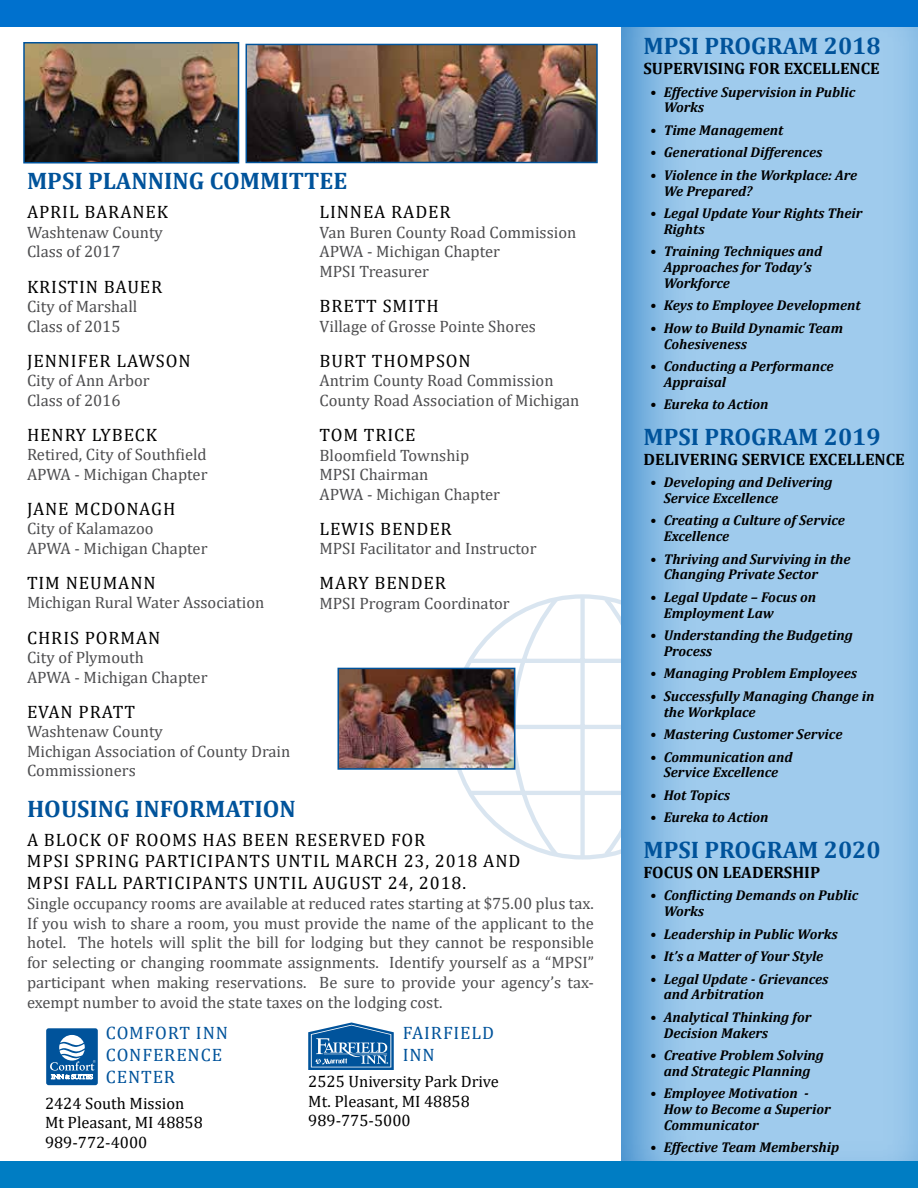
<style>
.page{position:relative;width:918px;height:1188px;background:#fff}
.page>*{position:absolute;margin:0;border:0;box-sizing:border-box;transform-origin:0 0}
.t1{font:700 24px "Cambria";color:#00539b}
.t2{font:18px/21.6px "Cambria";letter-spacing:.05em;color:#000}
.t3{font:18px/21.6px "Cambria";letter-spacing:.05em;color:#00539b}
.t4{font:16.5px/19.5px "Cambria";color:#4d4d4f}
.t5{font:16.5px/19.5px "Cambria";color:#000}
.t6{font:700 16.5px "Cambria";color:#000}
.t7{font:italic 700 14.25px/15.8px "Cambria";color:#000}
</style>
<div class="page">
<svg style="left:448px;top:594px;width:172px;height:266px"></svg>
<div style="left:620px;top:0;width:298px;height:1188px;background:#007dc3;opacity:.75"></div>
<div style="left:46px;top:1028px;width:52px;height:57px;background:#00539b;border-radius:2px"></div>
<svg style="left:50px;top:1035px;width:46px;height:44px"></svg>
<svg style="left:308px;top:1023px;width:86px;height:47px;background:#4581b6"></svg>
<img style="left:26px;top:45px;width:210px;height:116px">
<div style="left:23px;top:42px;width:216px;height:122px;border:2px solid #00539b"></div>
<img style="left:249px;top:47px;width:346px;height:113px">
<div style="left:246px;top:44px;width:352px;height:119px;border:2px solid #00539b"></div>
<img style="left:341px;top:671px;width:171px;height:96px">
<div style="left:338px;top:668px;width:177px;height:102px;border:2px solid #00539b"></div>
<div style="left:0;top:1161px;width:918px;height:27px;background:#007dc3"></div>
<div style="left:0;top:0;width:918px;height:27px;background:#0071ce"></div>
<h1 class="t1" style="left:27px;top:164px;width:120px">MPSI PLANNING</h1>
<h1 class="t1" style="left:210px;top:164px;width:85px">COMMITTEE</h1>
<p class="t2" style="left:27px;top:201px;width:143px">April Baranek</p>
<p class="t4" style="left:27px;top:222px;width:137px">Washtenaw County<br>Class of 2017</p>
<p class="t2" style="left:27px;top:275px;width:137px">Kristin Bauer</p>
<p class="t4" style="left:27px;top:297px;width:112px">City of Marshall<br>Class of 2015</p>
<p class="t2" style="left:27px;top:350px;width:103px">Jennifer Laws</p>
<p class="t2" style="left:166px;top:350px;width:26px">on</p>
<p class="t4" style="left:27px;top:371px;width:124px">City of Ann Arbor<br>Class of 2016</p>
<p class="t2" style="left:27px;top:424px;width:132px">Henry Lybeck</p>
<p class="t4" style="left:27px;top:445px;width:182px">Retired, City of Southfield<br>APWA - Michigan Chapter</p>
<p class="t2" style="left:27px;top:498px;width:150px">Jane McDonagh</p>
<p class="t4" style="left:27px;top:519px;width:182px">City of Kalamazoo<br>APWA - Michigan Chapter</p>
<p class="t2" style="left:27px;top:572px;width:130px">Tim Neumann</p>
<p class="t4" style="left:27px;top:593px;width:239px">Michigan Rural Water Association</p>
<p class="t2" style="left:27px;top:626px;width:135px">Chris Porman</p>
<p class="t4" style="left:27px;top:648px;width:182px">City of Plymouth<br>APWA - Michigan Chapter</p>
<p class="t2" style="left:27px;top:701px;width:87px">Evan Pratt</p>
<p class="t4" style="left:27px;top:722px;width:265px">Washtenaw County<br>Michigan Association of County Drain<br>Commissioners</p>
<p class="t2" style="left:320px;top:201px;width:85px">Linnea Rad</p>
<p class="t2" style="left:428px;top:201px;width:24px">er</p>
<p class="t4" style="left:320px;top:222px;width:258px">Van Buren County Road Commission<br>APWA - Michigan Chapter<br>MPSI Treasurer</p>
<p class="t2" style="left:320px;top:295px;width:121px">Brett Smith</p>
<p class="t4" style="left:320px;top:316px;width:218px">Village of Grosse Pointe Shores</p>
<p class="t2" style="left:320px;top:350px;width:153px">Burt Thompson</p>
<p class="t4" style="left:320px;top:371px;width:262px">Antrim County Road Commission<br>County Road Association of Michigan</p>
<p class="t2" style="left:320px;top:424px;width:98px">Tom Trice</p>
<p class="t4" style="left:320px;top:445px;width:182px">Bloomfield Township<br>MPSI Chairman<br>APWA - Michigan Chapter</p>
<p class="t2" style="left:320px;top:518px;width:134px">Lewis Bender</p>
<p class="t4" style="left:320px;top:539px;width:219px">MPSI Facilitator and Instructor</p>
<p class="t2" style="left:320px;top:572px;width:128px">Mary Bender</p>
<p class="t4" style="left:320px;top:593px;width:192px">MPSI Program Coordinator</p>
<h1 class="t1" style="left:27px;top:792px;width:77px">HOUSING</h1>
<h1 class="t1" style="left:135px;top:792px;width:160px">INFORMATION</h1>
<p class="t2" style="left:27px;top:829px;width:30px">A BLOCK</p>
<p class="t2" style="left:107px;top:829px;width:42px">OF ROOM</p>
<p class="t2" style="left:188px;top:829px;width:67px">S HAS BEEN</p>
<p class="t2" style="left:295px;top:829px;width:45px">RESERVE</p>
<p class="t2" style="left:373px;top:829px;width:30px">D FOR</p>
<p class="t2" style="left:27px;top:850px;width:173px">MPSI Spring PARTICIP</p>
<p class="t2" style="left:27px;top:850px;width:493px;text-indent:197px">ANTS UNTIL March 23, 2018 and<br>MPSI Fall Participants until August 24, 2018.</p>
<p class="t4" style="left:27px;top:893px;width:569px;text-align:justify">Single occupancy rooms are available at reduced rates starting at $75.00 plus tax.<br>If you wish to share a room, you must provide the name of the applicant to the hotel. The hotels will split the bill for lodging but they cannot be responsible for selecting or changing roommate assignments. Identify yourself as a “MPSI” participant when making reservations. Be sure to provide your agency’s tax&shy;exempt number to avoid the state taxes on the lodging cost.</p>
<p class="t3" style="left:106px;top:1022px;width:124px">Comfort Inn<br>Conference<br>Center</p>
<p class="t5" style="left:45px;top:1093px;width:159px">2424 South Mission<br>Mt Pleasant, MI 48858<br>989-772-4000</p>
<p class="t3" style="left:403px;top:1022px;width:91px">Fairfield<br>Inn</p>
<p class="t5" style="left:308px;top:1072px;width:192px">2525 University Park Drive<br>Mt. Pleasant, MI 48858<br>989-775-5000</p>
<h1 class="t1" style="left:644px;top:29px;width:239px">MPSI PROGRAM 2018</h1>
<p class="t6" style="left:644px;top:57px;width:40px">SUPERVI</p>
<p class="t6" style="left:709px;top:57px;width:19px">SING</p>
<p class="t6" style="left:749px;top:57px;width:65px">FOR EXCELLENCE</p>
<p class="t7" style="left:664px;top:83px;width:193px;text-indent:-13px">• Effective Supervision in Public<br>Works</p>
<p class="t7" style="left:650px;top:122px;width:135px">• Time Management</p>
<p class="t7" style="left:650px;top:144px;width:174px">• Generational Differences</p>
<p class="t7" style="left:664px;top:167px;width:195px;text-indent:-13px">• Violence in the Workplace: Are<br>We Prepared?</p>
<p class="t7" style="left:664px;top:205px;width:200px;text-indent:-13px">• Legal Update Your Rights Their<br>Rights</p>
<p class="t7" style="left:664px;top:243px;width:160px;text-indent:-13px">• Training Techniques and<br>Approaches for Today’s<br>Workforce</p>
<p class="t7" style="left:650px;top:297px;width:212px">• Keys to Employee Development</p>
<p class="t7" style="left:664px;top:320px;width:181px;text-indent:-13px">• How to Build Dynamic Team<br>Cohesiveness</p>
<p class="t7" style="left:664px;top:358px;width:171px;text-indent:-13px">• Conducting a Performance<br>Appraisal</p>
<p class="t7" style="left:650px;top:396px;width:120px">• Eureka to Action</p>
<h1 class="t1" style="left:644px;top:420px;width:239px">MPSI PROGRAM 2019</h1>
<p class="t6" style="left:644px;top:447px;width:22px">DELIVERING</p>
<p class="t6" style="left:742px;top:447px;width:19px">SERVICE</p>
<p class="t6" style="left:809px;top:447px;width:30px">EXCELLENCE</p>
<p class="t7" style="left:664px;top:474px;width:170px;text-indent:-13px">• Developing and Delivering<br>Service Excellence</p>
<p class="t7" style="left:664px;top:512px;width:183px;text-indent:-13px">• Creating a Culture of Service<br>Excellence</p>
<p class="t7" style="left:664px;top:551px;width:188px;text-indent:-13px">• Thriving and Surviving in the<br>Changing Private Sector</p>
<p class="t7" style="left:664px;top:589px;width:154px;text-indent:-13px">• Legal Update – Focus on<br>Employment Law</p>
<p class="t7" style="left:664px;top:627px;width:191px;text-indent:-13px">• Understanding the Budgeting<br>Process</p>
<p class="t7" style="left:650px;top:665px;width:208px">• Managing Problem Employees</p>
<p class="t7" style="left:664px;top:688px;width:212px;text-indent:-13px">• Successfully Managing Change in the Workplace</p>
<p class="t7" style="left:650px;top:726px;width:194px">• Mastering Customer Service</p>
<p class="t7" style="left:650px;top:749px;width:144px;text-align:center">• Communication and<br>Service Excellence</p>
<p class="t7" style="left:650px;top:787px;width:81px">• Hot Topics</p>
<p class="t7" style="left:650px;top:809px;width:120px">• Eureka to Action</p>
<h1 class="t1" style="left:644px;top:833px;width:239px">MPSI PROGRAM 2020</h1>
<p class="t6" style="left:644px;top:861px;width:178px">FOCUS ON LEADERSHIP</p>
<p class="t7" style="left:664px;top:887px;width:196px;text-indent:-13px">• Conflicting Demands on Public<br>Works</p>
<p class="t7" style="left:650px;top:925px;width:189px">• Leadership in Public Works</p>
<p class="t7" style="left:650px;top:948px;width:175px">• It’s a Matter of Your Style</p>
<p class="t7" style="left:664px;top:970px;width:166px;text-indent:-13px">• Legal Update - Grievances and Arbitration</p>
<p class="t7" style="left:664px;top:1009px;width:149px;text-indent:-13px">• Analytical Thinking for<br>Decision Makers</p>
<p class="t7" style="left:650px;top:1047px;width:175px;text-align:center">• Creative Problem Solving and Strategic Planning</p>
<p class="t7" style="left:664px;top:1085px;width:168px;text-indent:-13px">• Employee Motivation -<br>How to Become a Superior<br>Communicator</p>
<p class="t7" style="left:650px;top:1139px;width:191px">• Effective Team Membership</p>
</div>
